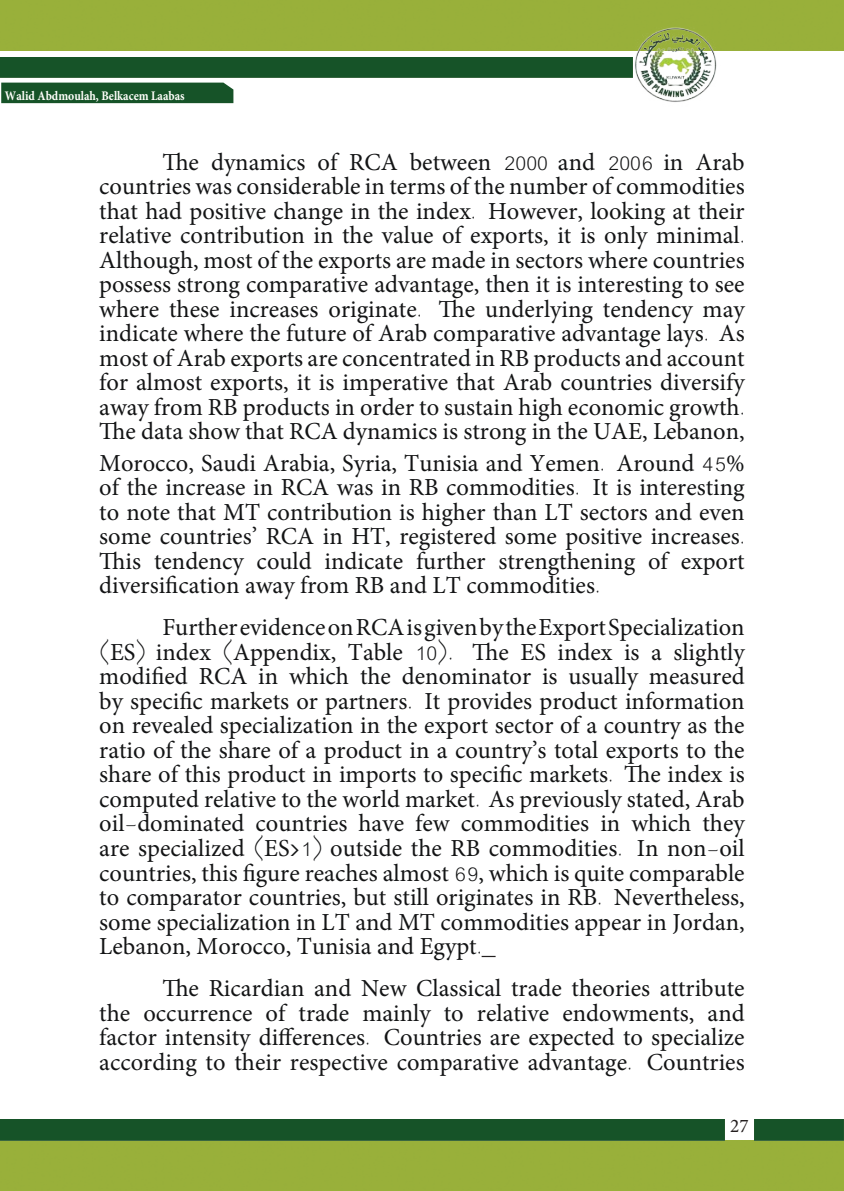
<style>
.page{position:relative;width:844px;height:1191px;background:#fff}
.page>*{position:absolute;margin:0;border:0;box-sizing:border-box;transform-origin:0 0}
.t1{font:24.5px/24.5px "Minion Pro";color:#131415}
.t2{font:300 24.5px "GEMB Farasha";color:#131415}
.t3{font:19.25px "Minion Pro";color:#241f1f}
.t4{font:700 13.12px "Minion Pro";color:#fffffb;scale:.89 1}
.s1{font-family:"Minion Pro";font-weight:400}
.s2{font-family:"GEMB Farasha";font-weight:300}
</style>
<div class="page">
<div style="left:0;top:1140px;width:843px;height:51px;background:#99b03a"></div>
<div style="left:0;top:1119px;width:724px;height:21px;background:#165328"></div>
<div style="left:754px;top:1119px;width:89px;height:21px;background:#165328"></div>
<div style="left:0;top:0;width:843px;height:51px;background:#99b03a"></div>
<div style="left:0;top:57px;width:621px;height:21px;background:#165328"></div>
<img style="left:621px;top:21px;width:108px;height:81px">
<div style="left:1px;top:83px;width:232px;height:20px;background:#165328"></div>
<svg style="left:481px;top:956px;width:14px;height:1px"></svg>
<p class="t4" style="left:5px;top:86px;width:203px">Walid Abdmoulah, Belkacem Laabas</p>
<p class="t1" style="left:162px;top:150px;width:38px">The</p>
<p class="t1" style="left:99px;top:174px;width:646px">countries was considerable in terms of the number of commodities</p>
<p class="t1" style="left:488px;top:199px;width:258px">However, looking at their</p>
<p class="t1" style="left:211px;top:150px;width:96px">dynamics</p>
<p class="t1" style="left:317px;top:150px;width:21px">of</p>
<p class="t1" style="left:409px;top:150px;width:83px">between</p>
<p class="t2" style="left:503px;top:147px;width:93px">2000 <span class="s1">and</span></p>
<p class="t1" style="left:695px;top:150px;width:51px">Arab</p>
<p class="t1" style="left:349px;top:150px;width:50px">RCA</p>
<p class="t2" style="left:607px;top:147px;width:78px">2006 <span class="s1">in</span></p>
<p class="t1" style="left:99px;top:186px;width:646px;line-height:49px">that had positive change in the index<span class="s2">.<br></span>Although, most of the exports are made in sectors where countries</p>
<p class="t1" style="left:99px;top:211px;width:646px;line-height:49px">relative contribution in the value of exports, it is only minimal<span class="s2">. </span>possess strong comparative advantage, then isit interesting to see</p>
<p class="t1" style="left:438px;top:297px;width:307px">The underlying tendency may</p>
<p class="t1" style="left:99px;top:297px;width:646px">where these increases originate<span class="s2">.<br></span>indicate where the future of Arab comparative advantage lays<span class="s2">.</span> As most of Arab exports are concentrated in RB products and account for almost exports isit, imperative that Arab countries diversify</p>
<p class="t1" style="left:99px;top:419px;width:646px">The data show that RCA dynamics is strong in the UAE, Lebanon,</p>
<p class="t1" style="left:99px;top:395px;width:646px">away from RB products in order to sustain high economic growth<span class="s2">.</span></p>
<p class="t1" style="left:616px;top:451px;width:130px">Around <span class="s2">45</span>%</p>
<p class="t1" style="left:592px;top:451px;width:153px;text-indent:-493px">Morocco, Saudi Arabia, Syria, Tunisia and Yemen<span class="s2">.<br></span>It is interesting</p>
<p class="t1" style="left:99px;top:475px;width:646px">of the increase in RCA was in RB commodities<span class="s2">.<br></span>to note that MT contribution is higher than LT sectors and even</p>
<p class="t1" style="left:680px;top:549px;width:65px">export</p>
<p class="t1" style="left:99px;top:512px;width:646px;line-height:49px">some countries’ RCA in HT, registered some positive increases<span class="s2">. </span>diversification away from RB and LT commodities<span class="s2">.</span></p>
<p class="t1" style="left:99px;top:549px;width:43px">This</p>
<p class="t1" style="left:154px;top:549px;width:91px">tendency</p>
<p class="t1" style="left:256px;top:549px;width:57px">could</p>
<p class="t1" style="left:324px;top:549px;width:80px">indicate</p>
<p class="t1" style="left:416px;top:549px;width:71px">further</p>
<p class="t1" style="left:498px;top:549px;width:138px">strengthening</p>
<p class="t1" style="left:648px;top:549px;width:21px">of</p>
<p class="t1" style="left:99px;top:603px;width:646px;line-height:49px;text-align:right">FurtherevidenceonRCAisgivenbytheExportSpecialization modified RCA in which the denominator is usually measured</p>
<p class="t1" style="left:424px;top:689px;width:321px">It provides product information</p>
<p class="t1" style="left:99px;top:640px;width:113px"><span class="s2">(</span>ES<span class="s2">)</span> index</p>
<p class="t1" style="left:222px;top:640px;width:115px"><span class="s2">(</span>Appendix,</p>
<p class="t2" style="left:414px;top:637px;width:40px">10 .)</p>
<p class="t1" style="left:472px;top:640px;width:38px">The</p>
<p class="t1" style="left:348px;top:640px;width:56px">Table</p>
<p class="t1" style="left:557px;top:640px;width:56px">index</p>
<p class="t1" style="left:673px;top:640px;width:73px">slightly</p>
<p class="t1" style="left:520px;top:640px;width:27px">ES</p>
<p class="t1" style="left:624px;top:640px;width:17px">is</p>
<p class="t1" style="left:651px;top:640px;width:12px">a</p>
<p class="t1" style="left:99px;top:689px;width:314px">by specific markets or partners<span class="s2">.</span></p>
<p class="t1" style="left:99px;top:713px;width:646px">on revealed specialization in the export sector of a country as the</p>
<p class="t1" style="left:99px;top:738px;width:646px">ratio of the share of a product in a country s’ total exports to the</p>
<p class="t1" style="left:624px;top:762px;width:122px">The index is</p>
<p class="t1" style="left:99px;top:762px;width:515px">share of this product in imports to specific markets<span class="s2">.</span></p>
<p class="t1" style="left:99px;top:787px;width:646px">computed relative to the world market<span class="s2">.</span> As previously stated, Arab</p>
<p class="t1" style="left:702px;top:811px;width:44px">they</p>
<p class="t1" style="left:99px;top:811px;width:147px">oil<span class="s2">-</span>dominated</p>
<p class="t1" style="left:358px;top:811px;width:47px">have</p>
<p class="t1" style="left:415px;top:811px;width:36px">few</p>
<p class="t1" style="left:460px;top:811px;width:130px">commodities</p>
<p class="t1" style="left:631px;top:811px;width:61px">which</p>
<p class="t1" style="left:255px;top:811px;width:93px">countries</p>
<p class="t1" style="left:600px;top:811px;width:21px">in</p>
<p class="t1" style="left:99px;top:836px;width:646px">are specialized <span class="s2">(</span>ES <span class="s2">1&gt; )</span> outside the RB commodities<span class="s2">.<br></span>countries, this figure reaches almost <span class="s2">69</span>, which is quite comparable</p>
<p class="t1" style="left:99px;top:909px;width:646px">some specialization in LT and MT commodities appear in Jordan,</p>
<p class="t1" style="left:636px;top:836px;width:109px">In non<span class="s2">-</span>oil</p>
<p class="t1" style="left:99px;top:872px;width:504px;line-height:49px">to comparator countries, but still originates in RB<span class="s2">.<br></span>Lebanon, Morocco, Tunisia and Egypt<span class="s2">.</span></p>
<p class="t1" style="left:162px;top:976px;width:583px;text-align:right">The Ricardian and New Classical trade theories attribute and</p>
<p class="t1" style="left:613px;top:885px;width:132px">Nevertheless,</p>
<p class="t1" style="left:99px;top:1000px;width:32px">the</p>
<p class="t1" style="left:265px;top:1000px;width:21px">of</p>
<p class="t1" style="left:298px;top:1000px;width:52px">trade</p>
<p class="t1" style="left:362px;top:1000px;width:70px">mainly</p>
<p class="t1" style="left:477px;top:1000px;width:74px">relative</p>
<p class="t1" style="left:562px;top:1000px;width:133px">endowments,</p>
<p class="t1" style="left:443px;top:1000px;width:21px">to</p>
<p class="t1" style="left:143px;top:1000px;width:111px">occurrence</p>
<p class="t1" style="left:99px;top:1025px;width:272px">factor intensity differences<span class="s2">.</span></p>
<p class="t1" style="left:384px;top:1025px;width:362px">Countries are expected to specialize</p>
<p class="t1" style="left:99px;top:1049px;width:534px">according to their respective comparative advantage<span class="s2">.</span></p>
<p class="t1" style="left:646px;top:1049px;width:99px">Countries</p>
<p class="t3" style="left:730px;top:1113px;width:20px">27</p>
</div>
